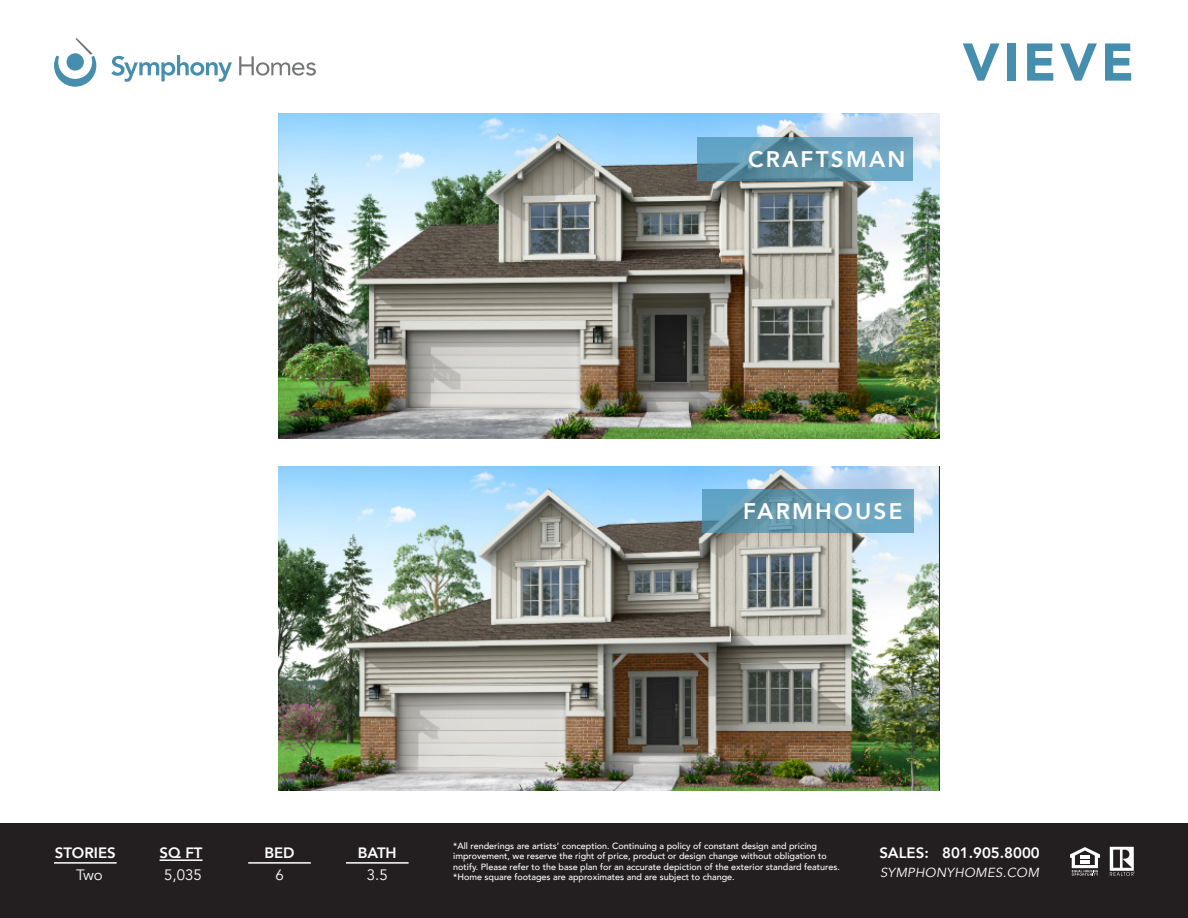
<style>
.page{position:relative;width:1188px;height:918px;background:#fff}
.page>*{position:absolute;margin:0;border:0;box-sizing:border-box;transform-origin:0 0}
.t1{font:900 52.5px "Avenir";letter-spacing:.075em;color:#458eae}
.t2{font:800 22.5px "Avenir";letter-spacing:.1em;color:#fff}
.t3{font:800 15px "Avenir";color:#fff}
.t4{font:15px "Avenir";color:#fff}
.t5{font:italic 13.2px "Avenir";letter-spacing:.02em;color:#fff}
.t6{font:500 9px/10.5px "Avenir";color:#fff}
</style>
<div class="page">
<div style="left:0;top:824px;width:1188px;height:94px;background:#231f20"></div>
<svg style="left:1070px;top:847px;width:30px;height:29px"></svg>
<svg style="left:1110px;top:847px;width:25px;height:29px"></svg>
<hr style="left:54px;top:862px;width:63px;height:2px;background:#fff">
<hr style="left:248px;top:862px;width:63px;height:2px;background:#fff">
<hr style="left:346px;top:862px;width:63px;height:2px;background:#fff">
<svg style="left:54px;top:38px;width:42px;height:49px"></svg>
<svg style="left:111px;top:55px;width:121px;height:27px"></svg>
<svg style="left:239px;top:56px;width:77px;height:20px"></svg>
<img style="left:279px;top:114px;width:661px;height:324px">
<img style="left:279px;top:467px;width:661px;height:324px">
<svg style="left:698px;top:137px;width:215px;height:44px;background:#6198b1"></svg>
<svg style="left:702px;top:489px;width:211px;height:44px;background:#669db6"></svg>
<hr style="left:160px;top:860px;width:43px;height:1px;background:#fff">
<p class="t2" style="left:748px;top:142px;width:159px">CRAFTSMAN</p>
<p class="t1" style="left:963px;top:17px;width:173px">VIEVE</p>
<p class="t2" style="left:743px;top:494px;width:161px">FARMHOUSE</p>
<p class="t3" style="left:55px;top:841px;width:63px">STORIES</p>
<p class="t4" style="left:76px;top:866px;width:28px">Two</p>
<p class="t3" style="left:160px;top:841px;width:45px">SQ FT</p>
<p class="t4" style="left:164px;top:866px;width:39px">5,035</p>
<p class="t3" style="left:264px;top:841px;width:32px">BED</p>
<p class="t4" style="left:275px;top:866px;width:10px">6</p>
<p class="t3" style="left:358px;top:841px;width:40px">BATH</p>
<p class="t4" style="left:367px;top:866px;width:22px">3.5</p>
<p class="t6" style="left:453px;top:840px;width:388px">*All renderings are artists’ conception. Continuing a policy of constant design and pricing improvement, we reserve the right of price, product or design change without obligation to notify. Please refer to the base plan for an accurate depiction of the exterior standard features.</p>
<p class="t6" style="left:453px;top:871px;width:283px">*Home square footages are approximates and are subject to change.</p>
<p class="t3" style="left:879px;top:841px;width:162px">SALES: 801.905.8000</p>
<p class="t5" style="left:880px;top:865px;width:161px">SYMPHONYHOMES.COM</p>
</div>
